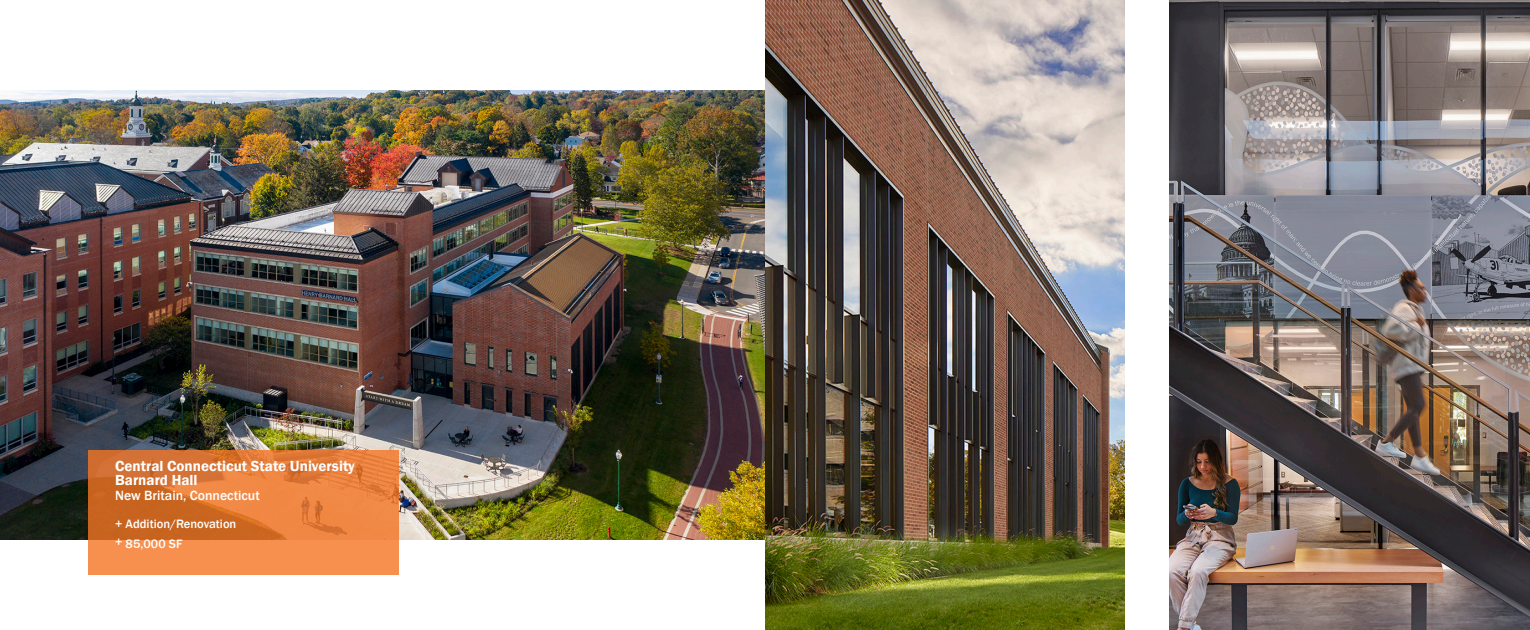
<style>
.page{position:relative;width:1530px;height:630px;background:#fff}
.page>*{position:absolute;margin:0;border:0;box-sizing:border-box;transform-origin:0 0}
.Default__Primary{font:600 15px/13.8px "Franklin Gothic";color:#fff}
.Default__Primary-2{font:500 13.75px "Franklin Gothic";color:#fff}
.Default__Primary-3{font:500 12.5px "Franklin Gothic";color:#fff}
</style>
<div class="page">
<img style="left:0;top:90px;width:765px;height:450px">
<svg style="left:88px;top:450px;width:311px;height:125px;background:#e47e3c"></svg>
<img style="left:1169px;top:0;width:361px;height:630px">
<img style="left:765px;top:0;width:360px;height:630px">
<p class="Default__Primary" style="left:115px;top:460px;width:241px">Central Connecticut State University<br>Barnard Hall</p>
<p class="Default__Primary-2" style="left:115px;top:487px;width:146px">New Britain, Connecticut</p>
<p class="Default__Primary-3" style="left:115px;top:516px;width:123px">+ Addition/Renovation</p>
<p class="Default__Primary-3" style="left:115px;top:536px;width:69px">+ 85,000 SF</p>
</div>
